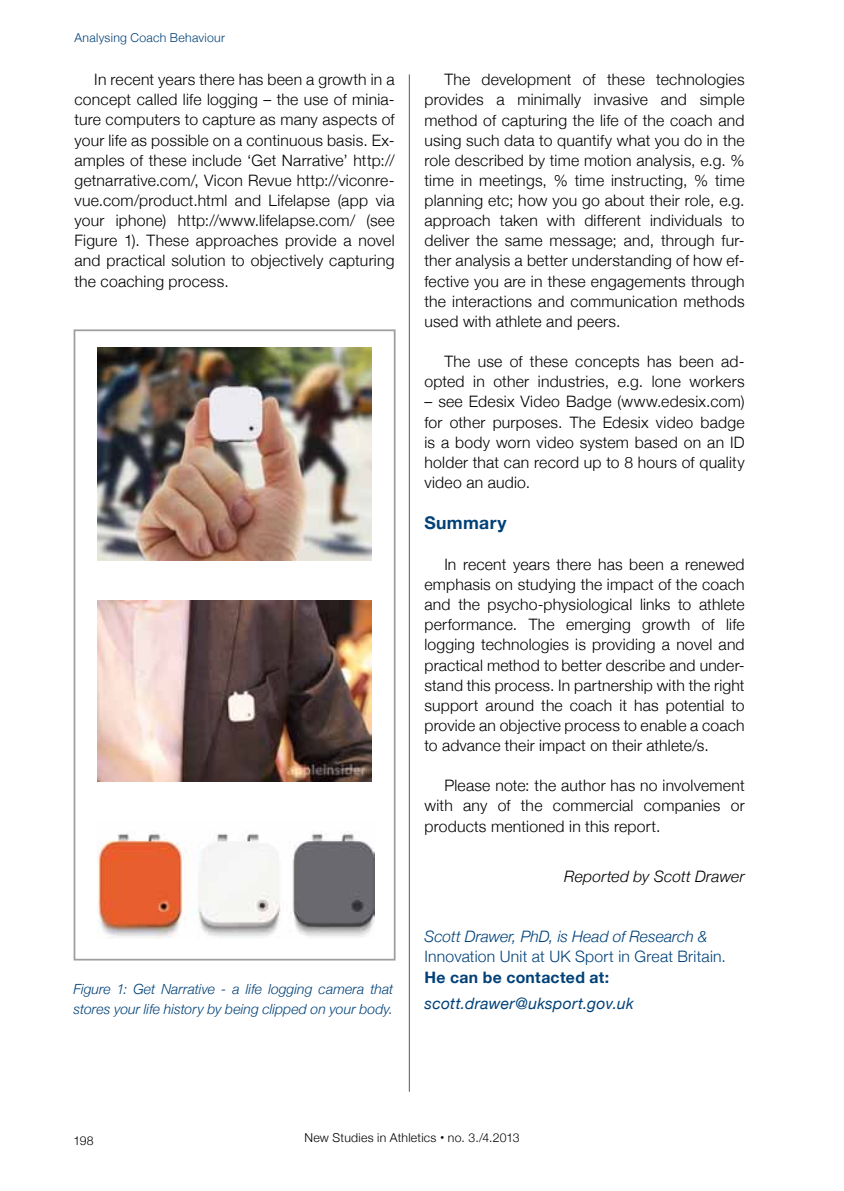
<style>
.page{position:relative;width:844px;height:1191px;background:#fff}
.page>*{position:absolute;margin:0;border:0;box-sizing:border-box;transform-origin:0 0}
.t1{font:700 17.5px "Helvetica Neue";letter-spacing:.02em;color:#004178}
.t2{font:300 15.75px/20.1px "Helvetica Neue";letter-spacing:.015em;color:#000;text-align:justify}
.t3{font:300 15.75px "Helvetica Neue";letter-spacing:.015em;color:#004178}
.t4{font:italic 300 15.75px "Helvetica Neue";color:#004178}
.t5{font:italic 15.75px "Helvetica Neue";letter-spacing:.015em;color:#004178}
.t6{font:italic 300 15.75px "Helvetica Neue";letter-spacing:.01em;color:#000}
.t7{font:700 15.75px "Helvetica Neue";letter-spacing:.02em;color:#004178}
.t8{font:italic 300 14px/20.1px "Helvetica Neue";letter-spacing:.005em;color:#004178}
.t9{font:300 12.25px "Helvetica Neue";letter-spacing:.02em;color:#000}
.t10{font:300 12.25px "Helvetica Neue";letter-spacing:.025em;color:#004178}
.s1{font-weight:700;font-size:15.75px}
</style>
<div class="page">
<img style="left:97px;top:347px;width:275px;height:213px">
<img style="left:97px;top:600px;width:275px;height:181px">
<img style="left:97px;top:831px;width:277px;height:107px">
<div style="left:74px;top:329px;width:321px;height:631px;border:2px solid #9c9e9f"></div>
<hr style="left:409px;top:74px;width:1px;height:1017px;background:#58585a">
<p class="t10" style="left:74px;top:30px;width:152px">Analysing Coach Behaviour</p>
<p class="t2" style="left:74px;top:69px;width:321px;text-indent:20px">In recent years there has been a growth in a concept called life logging – the use of minia&shy;ture computers to capture as many aspects of your life as possible on a continuous basis. Ex&shy;amples of these include ‘Get Narrative’ http:// getnarrative.com/, Vicon Revue http://viconre&shy;vue.com/product.html and Lifelapse (app via your iphone) http://www.lifelapse.com/ (see Figure 1). These approaches provide a novel and practical solution to objectively capturing the coaching process.</p>
<p class="t2" style="left:424px;top:69px;width:321px;text-indent:20px">The development of these technologies provides a minimally invasive and simple method of capturing the life of the coach and using such data to quantify what you do in the role described by time motion analysis, e.g. % time in meetings, % time instructing, % time planning etc; how you go about their role, e.g. approach taken with different individuals to deliver the same message; and, through fur&shy;ther analysis a better understanding of how ef&shy;fective you are in these engagements through the interactions and communication methods used with athlete and peers.</p>
<p class="t2" style="left:424px;top:351px;width:321px;text-align:right">The use of these concepts has been ad&shy;opted in other industries, e.g. lone workers</p>
<p class="t2" style="left:424px;top:391px;width:321px">– see Edesix Video Badge (www.edesix.com) for other purposes. The Edesix video badge is a body worn video system based on an ID holder that can record up to 8 hours of quality video an audio.</p>
<p class="t1" style="left:424px;top:512px;width:83px">Summary</p>
<p class="t2" style="left:424px;top:554px;width:321px;text-indent:20px">In recent years there has been a renewed emphasis on studying the impact of the coach and the psycho-physiological links to athlete performance. The emerging growth of life logging technologies is providing a novel and practical method to better describe and under&shy;stand this process. In partnership with the right support around the coach it has potential to provide an objective process to enable a coach to advance their impact on their athlete/s.</p>
<p class="t2" style="left:424px;top:775px;width:321px;text-indent:20px">Please note: the author has no involvement with any of the commercial companies or products mentioned in this report.</p>
<p class="t6" style="left:564px;top:866px;width:182px">Reported by Scott Drawer</p>
<p class="t8" style="left:73px;top:978px;width:321px">Figure 1: Get Narrative - a life logging camera that stores your life history by being clipped on your body.</p>
<p class="t4" style="left:424px;top:927px;width:284px">Scott Drawer, PhD, is Head of Research &amp;</p>
<p class="t3" style="left:424px;top:946px;width:303px">Innovation Unit at UK Sport in Great Britain.</p>
<p class="t7" style="left:424px;top:967px;width:186px">He can be contacted at:</p>
<p class="t5" style="left:424px;top:994px;width:211px">scott.drawer@uksport.gov.uk</p>
<p class="t9" style="left:73px;top:1133px;width:22px">198</p>
<p class="t9" style="left:304px;top:1130px;width:217px">New Studies in Athletics <span class="s1">·</span> no. 3./4.2013</p>
</div>
